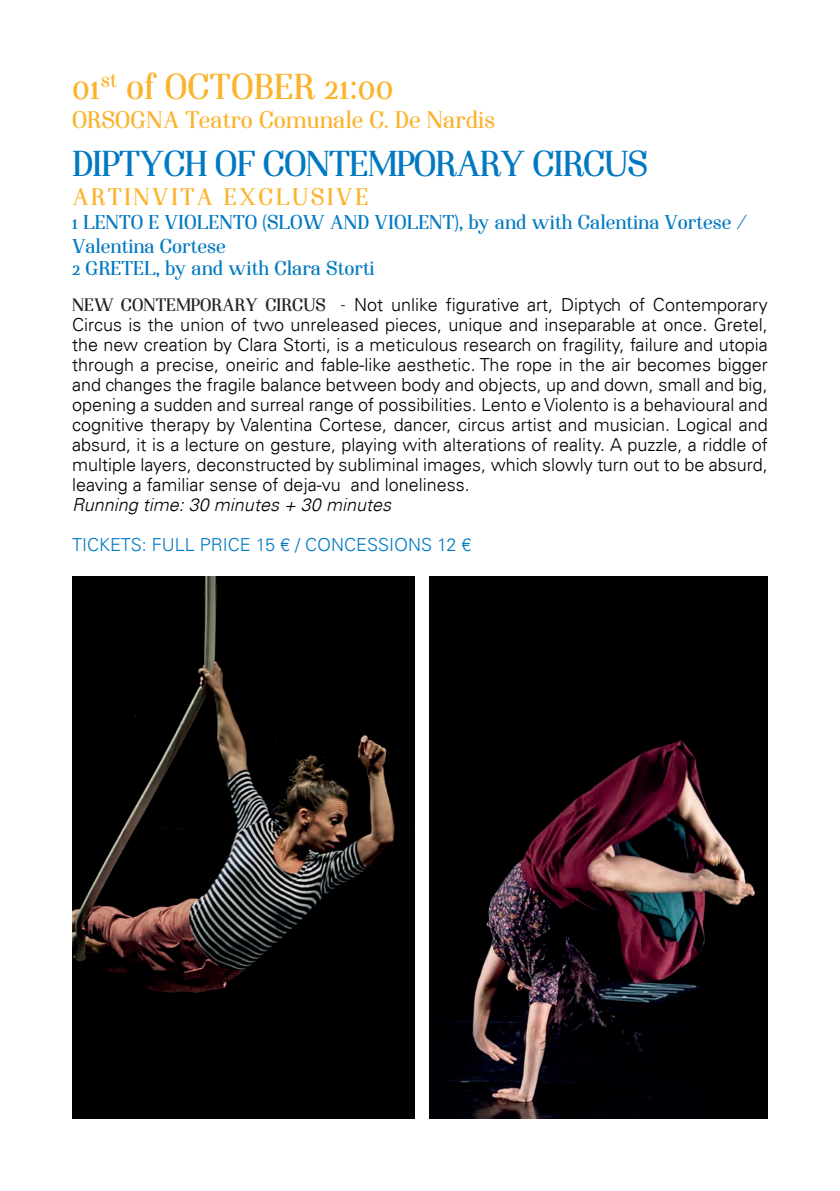
<style>
.page{position:relative;width:840px;height:1191px;background:#fff}
.page>*{position:absolute;margin:0;border:0;box-sizing:border-box;transform-origin:0 0}
.t1{font:700 36px "Night Still Comes";letter-spacing:-.03em;color:#0079c2}
.t2{font:700 36px "Night Still Comes";color:#fcb32c}
.t3{font:700 24px "Night Still Comes";color:#fcb32c}
.t4{font:700 24px "Night Still Comes";letter-spacing:.1em;color:#fcb32c}
.t5{font:700 20px/24px "Night Still Comes";color:#0079c2}
.t6{font:300 18px/20px "Univers LT";color:#000;text-align:justify}
.t7{font:300 18px "Univers LT";color:#0079c2}
.t8{font:italic 300 18px "Univers LT";color:#000}
.s1{font-family:"Night Still Comes";font-weight:700;color:#231f20}
</style>
<div class="page">
<img style="left:429px;top:576px;width:338px;height:543px">
<img style="left:72px;top:576px;width:342px;height:543px">
<h1 class="t2" style="left:72px;top:72px;width:323px">01<sup>st</sup> of OCTOBER 21:00</h1>
<h2 class="t3" style="left:72px;top:110px;width:424px">ORSOGNA Teatro Comunale C. De Nardis</h2>
<h1 class="t1" style="left:72px;top:149px;width:577px">DIPTYCH OF CONTEMPORARY CIRCUS</h1>
<h2 class="t4" style="left:72px;top:187px;width:298px">ARTINVITA EXCLUSIVE</h2>
<p class="t5" style="left:72px;top:212px;width:676px">1 LENTO E VIOLENTO (SLOW AND VIOLENT), by and with Calentina Vortese /<br>Valentina Cortese</p>
<p class="t5" style="left:72px;top:258px;width:304px">2 GRETEL, by and with Clara Storti</p>
<p class="t6" style="left:72px;top:294px;width:697px"><span class="s1">NEW CONTEMPORARY CIRCUS -</span> Not unlike figurative art, Diptych of Contemporary Circus is the union of two unreleased pieces, unique and inseparable at once. Gretel, the new creation by Clara Storti, is a meticulous research on fragility, failure and utopia through a precise, oneiric and fable-like aesthetic. The rope in the air becomes bigger and changes the fragile balance between body and objects, up and down, small and big, opening a sudden and surreal range of possibilities. Lento e Violento is a behavioural and cognitive therapy by Valentina Cortese, dancer, circus artist and musician. Logical and absurd, it is a lecture on gesture, playing with alterations of reality. A puzzle, a riddle of multiple layers, deconstructed by subliminal images, which slowly turn out to be absurd, leaving a familiar sense of deja-vu and loneliness.</p>
<p class="t8" style="left:72px;top:493px;width:320px">Running time: 30 minutes + 30 minutes</p>
<p class="t7" style="left:72px;top:533px;width:400px">TICKETS: FULL PRICE 15 € / CONCESSIONS 12 €</p>
</div>
